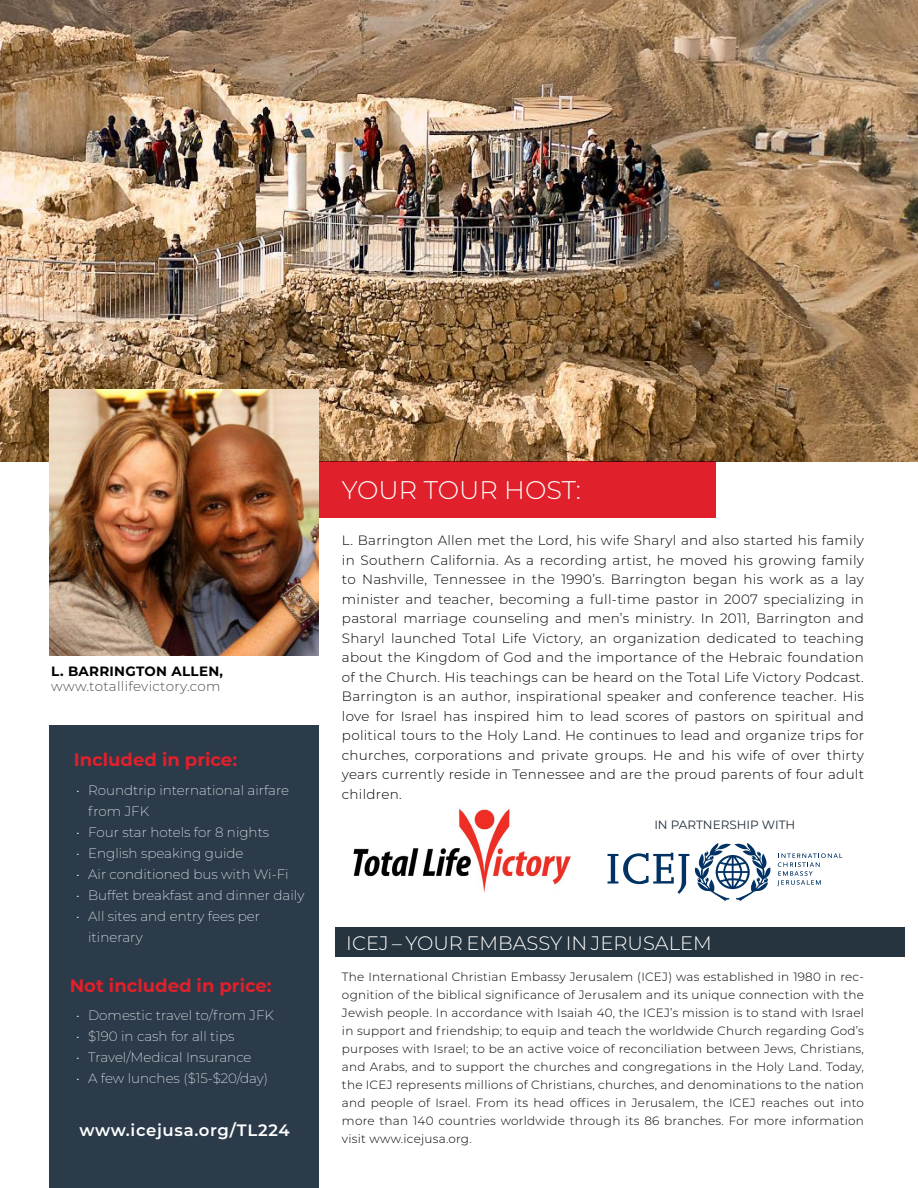
<style>
.page{position:relative;width:918px;height:1188px;background:#fff}
.page>*{position:absolute;margin:0;border:0;box-sizing:border-box;transform-origin:0 0}
.t1{font:300 25.5px "Montserrat";color:#fff}
.t2{font:300 19.5px "Montserrat";color:#fff}
.t3{font:700 18px "Montserrat";color:#e0202a}
.t4{font:600 16.5px "Montserrat";letter-spacing:.04em;color:#fff}
.t5{font:300 13.5px/19.5px "Montserrat";letter-spacing:.02em;color:#000101;text-align:justify}
.t6{font:200 13.5px/21px "Montserrat";color:#fff}
.t7{font:300 13.5px "Montserrat";letter-spacing:.02em;color:#4d4d4f}
.t8{font:700 13.5px "Montserrat";letter-spacing:.02em;color:#000101}
.t9{font:300 12px/18px "Montserrat";letter-spacing:.02em;color:#000101;text-align:justify}
.t10{font:12px "Montserrat";color:#202c37}
</style>
<div class="page">
<img style="left:0;top:0;width:918px;height:461px">
<div style="left:53px;top:461px;width:663px;height:57px;background:#e0202a"></div>
<img style="left:50px;top:390px;width:268px;height:266px">
<div style="left:335px;top:928px;width:569px;height:29px;background:#26343f"></div>
<div style="left:50px;top:726px;width:269px;height:462px;background:#2b3b4a"></div>
<img style="left:353px;top:807px;width:218px;height:86px">
<svg style="left:608px;top:853px;width:81px;height:41px"></svg>
<svg style="left:695px;top:843px;width:76px;height:58px"></svg>
<svg style="left:777px;top:853px;width:65px;height:33px"></svg>
<p class="t8" style="left:51px;top:662px;width:173px">L. BARRINGTON ALLEN,</p>
<p class="t7" style="left:51px;top:677px;width:171px">www.totallifevictory.com</p>
<h3 class="t3" style="left:74px;top:747px;width:165px">Included in price:</h3>
<p class="t6" style="left:88px;top:779px;width:202px;text-indent:-12px">• Roundtrip international airfare from JFK</p>
<p class="t6" style="left:76px;top:821px;width:195px">• Four star hotels for 8 nights</p>
<p class="t6" style="left:76px;top:842px;width:169px">• English speaking guide</p>
<p class="t6" style="left:76px;top:863px;width:214px">• Air conditioned bus with Wi-Fi</p>
<p class="t6" style="left:76px;top:884px;width:230px">• Buffet breakfast and dinner daily</p>
<p class="t6" style="left:88px;top:905px;width:173px;text-indent:-12px">• All sites and entry fees per itinerary</p>
<h1 class="t1" style="left:342px;top:473px;width:240px">YOUR TOUR HOST:</h1>
<p class="t5" style="left:342px;top:530px;width:524px">L. Barrington Allen met the Lord, his wife Sharyl and also started his family in Southern California. As a recording artist, he moved his growing family to Nashville, Tennessee in the 1990’s. Barrington began his work as a lay minister and teacher, becoming a full-time pastor in 2007 specializing in pastoral marriage counseling and men’s ministry. In 2011, Barrington and Sharyl launched Total Life Victory, an organization dedicated to teaching about the Kingdom of God and the importance of the Hebraic foundation of the Church. His teachings can be heard on the Total Life Victory Podcast.<br>Barrington is an author, inspirational speaker and conference teacher. His love for Israel has inspired him to lead scores of pastors on spiritual and political tours to the Holy Land. He continues to lead and organize trips for churches, corporations and private groups. He and his wife of over thirty years currently reside in Tennessee and are the proud parents of four adult children.</p>
<p class="t10" style="left:654px;top:817px;width:143px">IN PARTNERSHIP WITH</p>
<h2 class="t2" style="left:346px;top:929px;width:367px">ICEJ – YOUR EMBASSY IN JERUSALEM</h2>
<h3 class="t3" style="left:70px;top:972px;width:203px">Not included in price:</h3>
<p class="t9" style="left:342px;top:968px;width:524px">The International Christian Embassy Jerusalem (ICEJ) was established in 1980 in rec&shy;ognition of the biblical significance of Jerusalem and its unique connection with the Jewish people. In accordance with Isaiah 40, the ICEJ’s mission is to stand with Israel in support and friendship; to equip and teach the worldwide Church regarding God’s purposes with Israel; to be an active voice of reconciliation between Jews, Christians, and Arabs, and to support the churches and congregations in the Holy Land. Today, the ICEJ represents millions of Christians, churches, and denominations to the nation and people of Israel. From its head offices in Jerusalem, the ICEJ reaches out into more than 140 countries worldwide through its 86 branches. For more information visit www.icejusa.org.</p>
<p class="t6" style="left:76px;top:1005px;width:199px">• Domestic travel to/from JFK</p>
<p class="t6" style="left:76px;top:1026px;width:160px">• $190 in cash for all tips</p>
<p class="t6" style="left:76px;top:1047px;width:177px">• Travel/Medical Insurance</p>
<p class="t6" style="left:76px;top:1068px;width:193px">• A few lunches ($15-$20/day)</p>
<p class="t4" style="left:79px;top:1118px;width:212px">www.icejusa.org/TL224</p>
</div>
